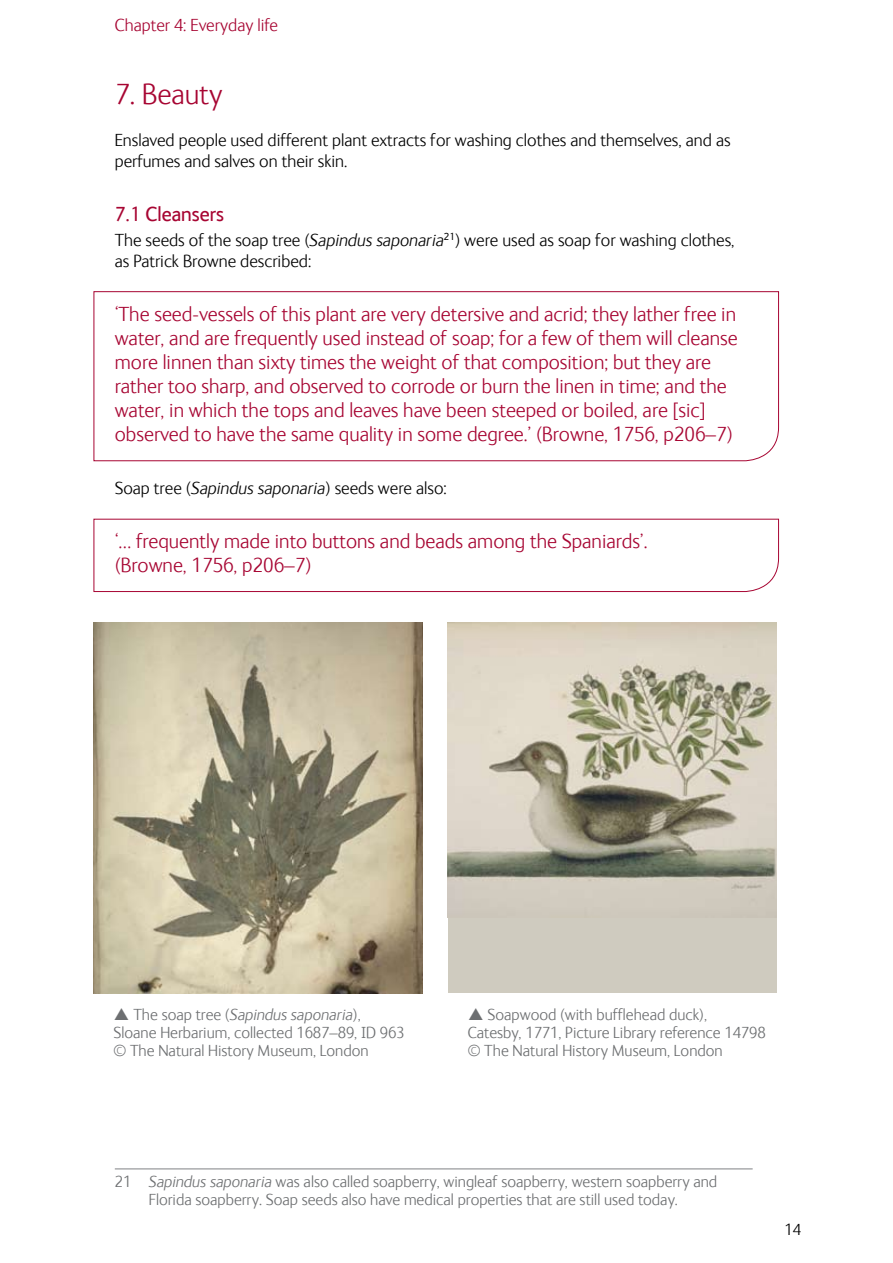
<style>
.page{position:relative;width:893px;height:1263px;background:#fff}
.page>*{position:absolute;margin:0;border:0;box-sizing:border-box;transform-origin:0 0}
.t1{font:300 30px "NHM Ingrid";color:#a70532}
.t2{font:300 21px/24px "NHM Ingrid";color:#a70532}
.t3{font:21px "NHM Ingrid";color:#a70532}
.t4{font:300 18px/21px "NHM Ingrid";color:#000}
.t5{font:300 18px "NHM Ingrid";color:#a70532}
.t6{font:300 16.5px/18px "NHM Ingrid";color:#6d6f71}
.t7{font:300 16.5px "NHM Ingrid";color:#000}
.s1{font-style:italic}
</style>
<div class="page">
<hr style="left:115px;top:1168px;width:638px;height:1px;background:#808285">
<img style="left:94px;top:623px;width:329px;height:370px">
<div style="left:448px;top:623px;width:329px;height:370px;background:#cfcbbf"></div>
<img style="left:448px;top:623px;width:329px;height:266px">
<svg style="left:93px;top:518px;width:686px;height:74px"></svg>
<svg style="left:93px;top:291px;width:686px;height:170px"></svg>
<p class="t5" style="left:115px;top:16px;width:165px">Chapter 4: Everyday life</p>
<h1 class="t1" style="left:115px;top:79px;width:109px">7. Beauty</h1>
<p class="t4" style="left:115px;top:130px;width:617px">Enslaved people used different plant extracts for washing clothes and themselves, and as perfumes and salves on their skin.</p>
<p class="t3" style="left:115px;top:203px;width:111px">7.1 Cleansers</p>
<p class="t4" style="left:115px;top:230px;width:621px">The seeds of the soap tree (<span class="s1">Sapindus saponaria</span><sup>21</sup>) were used as soap for washing clothes, as Patrick Browne described:</p>
<p class="t2" style="left:115px;top:303px;width:624px">‘The seed-vessels of this plant are very detersive and acrid; they lather free in water, and are frequently used instead of soap; for a few of them will cleanse more linnen than sixty times the weight of that composition; but they are rather too sharp, and observed to corrode or burn the linen in time; and the water, in which the tops and leaves have been steeped or boiled, are [sic] observed to have the same quality in some degree.’ (Browne, 1756, p206–7)</p>
<p class="t4" style="left:115px;top:478px;width:334px">Soap tree (<span class="s1">Sapindus saponaria</span>) seeds were also:</p>
<p class="t2" style="left:115px;top:529px;width:534px">‘… frequently made into buttons and beads among the Spaniards’. (Browne, 1756, p206–7)</p>
<p class="t6" style="left:114px;top:1006px;width:292px;text-indent:20px">The soap tree (<span class="s1">Sapindus saponaria</span>),<br>Sloane Herbarium, collected 1687–89, ID 963 © The Natural History Museum, London</p>
<p class="t6" style="left:468px;top:1006px;width:299px;text-indent:20px">Soapwood (with bufflehead duck),<br>Catesby, 1771, Picture Library reference 14798 © The Natural History Museum, London</p>
<p class="t6" style="left:115px;top:1173px;width:604px;text-align:center">21 <span class="s1">Sapindus saponaria</span> was also called soapberry, wingleaf soapberry, western soapberry and<br>Florida soapberry. Soap seeds also have medical properties that are still used today.</p>
<p class="t7" style="left:785px;top:1221px;width:18px">14</p>
</div>
